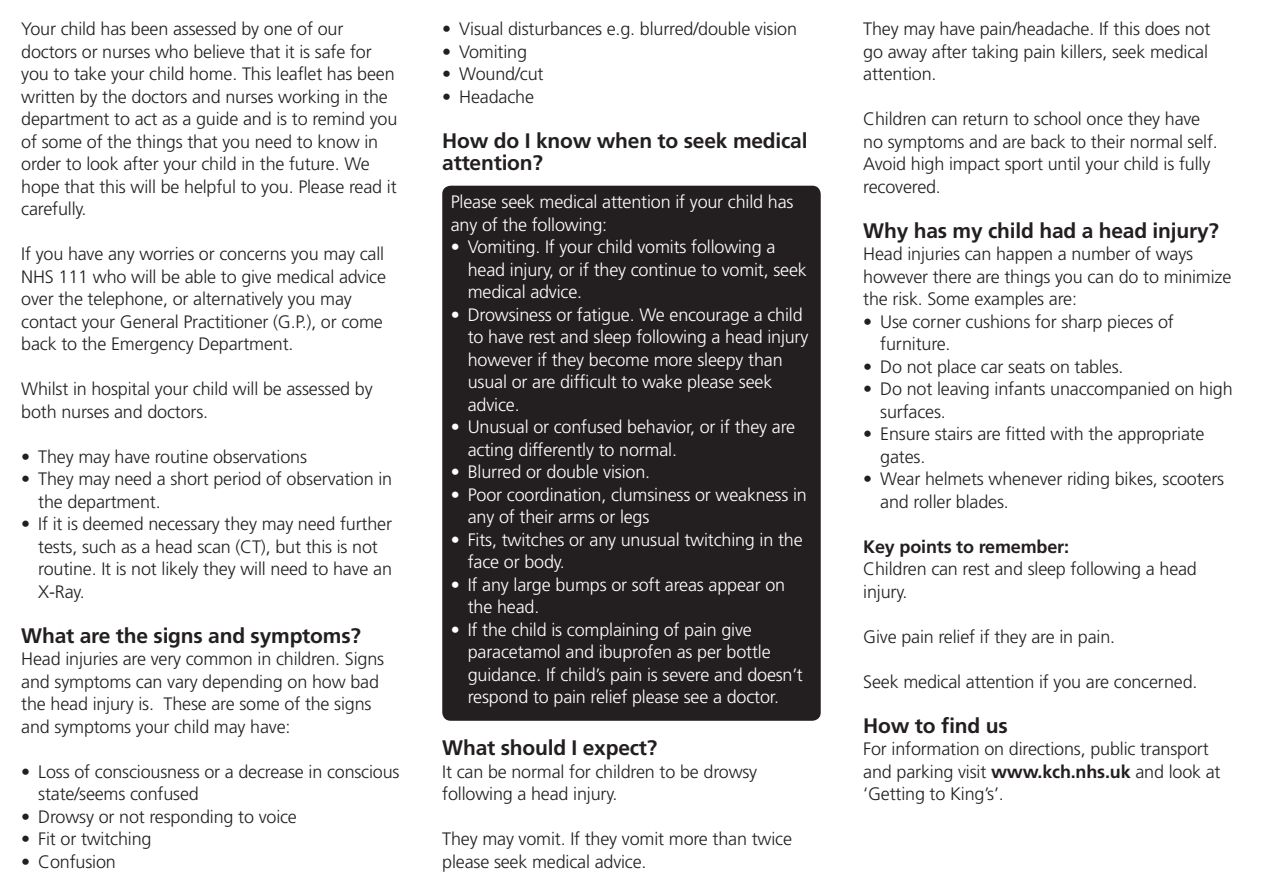
<style>
.page{position:relative;width:1263px;height:893px;background:#fff}
.page>*{position:absolute;margin:0;border:0;box-sizing:border-box;transform-origin:0 0}
.t1{font:700 21px/22.5px "Frutiger";letter-spacing:-.01em;color:#231f20}
.t2{font:300 18px/22.5px "Frutiger";letter-spacing:-.01em;color:#231f20}
.t3{font:300 18px/22.5px "Frutiger";letter-spacing:-.01em;color:#fff}
.t4{font:700 18px "Frutiger";letter-spacing:-.01em;color:#231f20}
.s1{font-weight:700}
</style>
<div class="page">
<div style="left:442px;top:186px;width:379px;height:535px;background:#231f20;border-radius:9px"></div>
<p class="t2" style="left:21px;top:18px;width:378px">Your child has been assessed by one of our doctors or nurses who believe that it is safe for you to take your child home. This leaflet has been written by the doctors and nurses working in the department to act as a guide and is to remind you of some of the things that you need to know in order to look after your child in the future. We hope that this will be helpful to you. Please read it carefully.</p>
<p class="t2" style="left:21px;top:243px;width:366px">If you have any worries or concerns you may call NHS 111 who will be able to give medical advice over the telephone, or alternatively you may contact your General Practitioner (G.P.), or come back to the Emergency Department.</p>
<p class="t2" style="left:21px;top:378px;width:353px">Whilst in hospital your child will be assessed by both nurses and doctors.</p>
<p class="t2" style="left:21px;top:445px;width:287px">• They may have routine observations</p>
<p class="t2" style="left:38px;top:468px;width:355px;text-indent:-17px">• They may need a short period of observation in the department.</p>
<p class="t2" style="left:38px;top:513px;width:355px;text-indent:-17px">• If it is deemed necessary they may need further tests, such as a head scan (CT), but this is not routine. It is not likely they will need to have an X-Ray.</p>
<p class="t1" style="left:21px;top:624px;width:341px">What are the signs and symptoms?</p>
<p class="t2" style="left:21px;top:648px;width:364px">Head injuries are very common in children. Signs and symptoms can vary depending on how bad the head injury is. These are some of the signs and symptoms your child may have:</p>
<p class="t2" style="left:38px;top:760px;width:363px;text-indent:-17px">• Loss of consciousness or a decrease in conscious state/seems confused</p>
<p class="t2" style="left:21px;top:805px;width:277px">• Drowsy or not responding to voice</p>
<p class="t2" style="left:21px;top:828px;width:132px">• Fit or twitching</p>
<p class="t2" style="left:21px;top:850px;width:96px">• Confusion</p>
<p class="t2" style="left:442px;top:18px;width:356px">• Visual disturbances e.g. blurred/double vision</p>
<p class="t2" style="left:442px;top:40px;width:86px">• Vomiting</p>
<p class="t2" style="left:442px;top:63px;width:103px">• Wound/cut</p>
<p class="t2" style="left:442px;top:85px;width:93px">• Headache</p>
<p class="t1" style="left:442px;top:129px;width:367px">How do I know when to seek medical attention?</p>
<p class="t3" style="left:451px;top:191px;width:344px">Please seek medical attention if your child has any of the following:</p>
<p class="t3" style="left:468px;top:236px;width:341px;text-indent:-17px">• Vomiting. If your child vomits following a head injury, or if they continue to vomit, seek medical advice.</p>
<p class="t3" style="left:468px;top:303px;width:342px;text-indent:-17px">• Drowsiness or fatigue. We encourage a child to have rest and sleep following a head injury however if they become more sleepy than usual or are difficult to wake please seek advice.</p>
<p class="t3" style="left:468px;top:416px;width:329px;text-indent:-17px">• Unusual or confused behavior, or if they are acting differently to normal.</p>
<p class="t3" style="left:451px;top:461px;width:201px">• Blurred or double vision.</p>
<p class="t3" style="left:468px;top:483px;width:341px;text-indent:-17px">• Poor coordination, clumsiness or weakness in any of their arms or legs</p>
<p class="t3" style="left:468px;top:528px;width:336px;text-indent:-17px">• Fits, twitches or any unusual twitching in the face or body.</p>
<p class="t3" style="left:468px;top:573px;width:319px;text-indent:-17px">• If any large bumps or soft areas appear on the head.</p>
<p class="t3" style="left:468px;top:618px;width:337px;text-indent:-17px">• If the child is complaining of pain give paracetamol and ibuprofen as per bottle guidance. If child’s pain is severe and doesn’t respond to pain relief please see a doctor.</p>
<p class="t1" style="left:442px;top:737px;width:217px">What should I expect?</p>
<p class="t2" style="left:442px;top:760px;width:317px">It can be normal for children to be drowsy following a head injury.</p>
<p class="t2" style="left:442px;top:828px;width:351px">They may vomit. If they vomit more than twice please seek medical advice.</p>
<p class="t2" style="left:863px;top:18px;width:349px">They may have pain/headache. If this does not go away after taking pain killers, seek medical attention.</p>
<p class="t2" style="left:863px;top:108px;width:356px">Children can return to school once they have no symptoms and are back to their normal self.<br>Avoid high impact sport until your child is fully recovered.</p>
<p class="t1" style="left:863px;top:219px;width:357px">Why has my child had a head injury?</p>
<p class="t2" style="left:863px;top:243px;width:370px">Head injuries can happen a number of ways however there are things you can do to minimize the risk. Some examples are:</p>
<p class="t2" style="left:880px;top:310px;width:295px;text-indent:-17px">• Use corner cushions for sharp pieces of furniture.</p>
<p class="t2" style="left:863px;top:355px;width:262px">• Do not place car seats on tables.</p>
<p class="t2" style="left:880px;top:378px;width:354px;text-indent:-17px">• Do not leaving infants unaccompanied on high surfaces.</p>
<p class="t2" style="left:880px;top:423px;width:326px;text-indent:-17px">• Ensure stairs are fitted with the appropriate gates.</p>
<p class="t2" style="left:880px;top:468px;width:345px;text-indent:-17px">• Wear helmets whenever riding bikes, scooters and roller blades.</p>
<p class="t4" style="left:863px;top:536px;width:207px">Key points to remember:</p>
<p class="t2" style="left:863px;top:558px;width:335px">Children can rest and sleep following a head injury.</p>
<p class="t2" style="left:863px;top:625px;width:253px">Give pain relief if they are in pain.</p>
<p class="t2" style="left:863px;top:670px;width:336px">Seek medical attention if you are concerned.</p>
<p class="t1" style="left:863px;top:714px;width:146px">How to find us</p>
<p class="t2" style="left:863px;top:738px;width:359px">For information on directions, public transport and parking visit <span class="s1">www.kch.nhs.uk</span> and look at ‘Getting to King’s’.</p>
</div>
